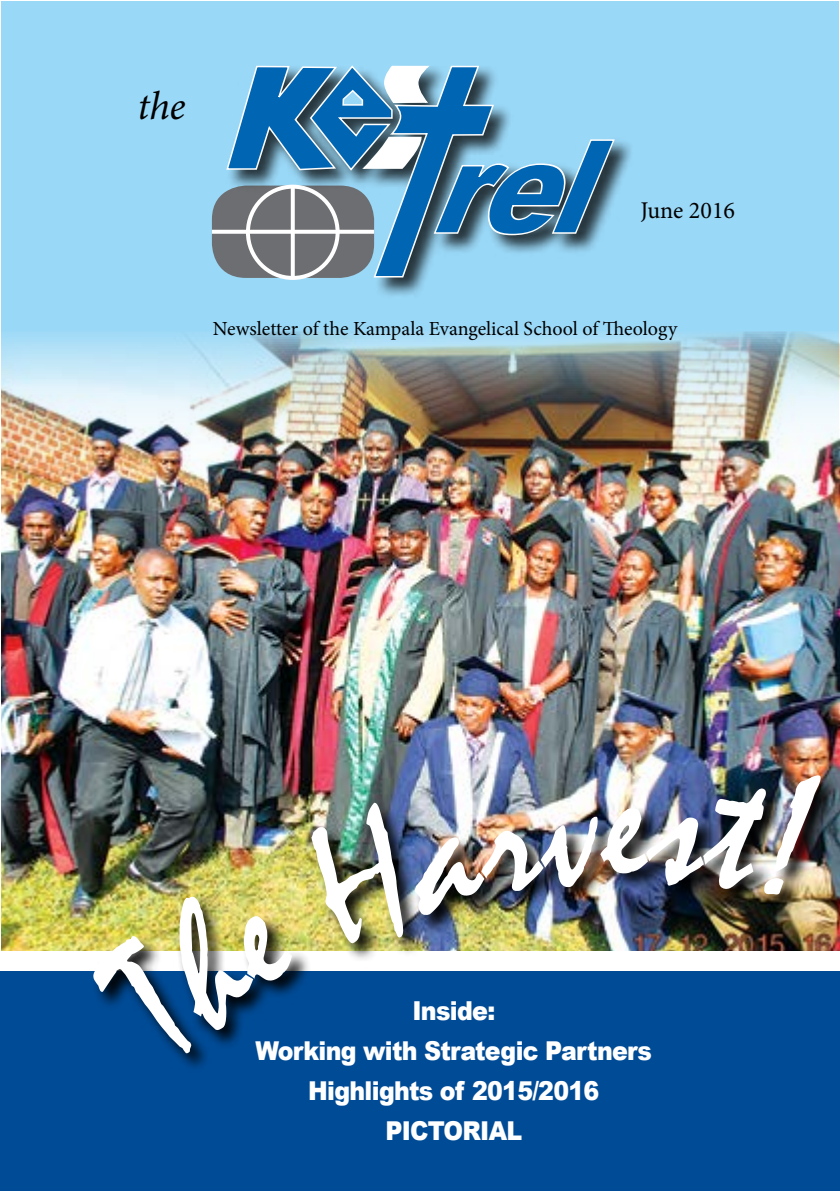
<style>
.page{position:relative;width:840px;height:1191px;background:#fff}
.page>*{position:absolute;margin:0;border:0;box-sizing:border-box;transform-origin:0 0}
.t1{font:italic 40px "Minion Pro";color:#000}
.t2{font:900 26px/40px "Arial";letter-spacing:-.03em;color:#fff;text-align:center;scale:.91 1}
.t3{font:24px "Minion Pro";color:#000}
.t4{font:20px "Minion Pro";color:#000}
</style>
<div class="page">
<div style="left:1px;top:1px;width:837px;height:1189px;background:#9ad8f7"></div>
<div style="left:0;top:971px;width:839px;height:220px;background:#004b96"></div>
<div style="left:212px;top:186px;width:162px;height:92px;background:#6d6e71;border-radius:34px"></div>
<svg style="left:212px;top:230px;width:13px;height:4px"></svg>
<div style="left:225px;top:65px;width:408px;height:234px;background:#000;opacity:.75"></div>
<svg style="left:225px;top:65px;width:390px;height:214px"></svg>
<img style="left:1px;top:331px;width:838px;height:620px">
<div style="left:0;top:951px;width:839px;height:20px;background:#fff"></div>
<div style="left:93px;top:775px;width:746px;height:298px;background:#000;opacity:.94"></div>
<img style="left:86px;top:769px;width:734px;height:300px">
<h1 class="t1" style="left:137px;top:79px;width:50px">the</h1>
<p class="t3" style="left:640px;top:194px;width:96px">June 2016</p>
<p class="t4" style="left:213px;top:315px;width:465px">Newsletter of the Kampala Evangelical School of Theology</p>
<p class="t2" style="left:255px;top:989px;width:437px">Inside:<br>Working with Strategic Partners<br>Highlights of 2015/2016<br>PICTORIAL</p>
</div>
